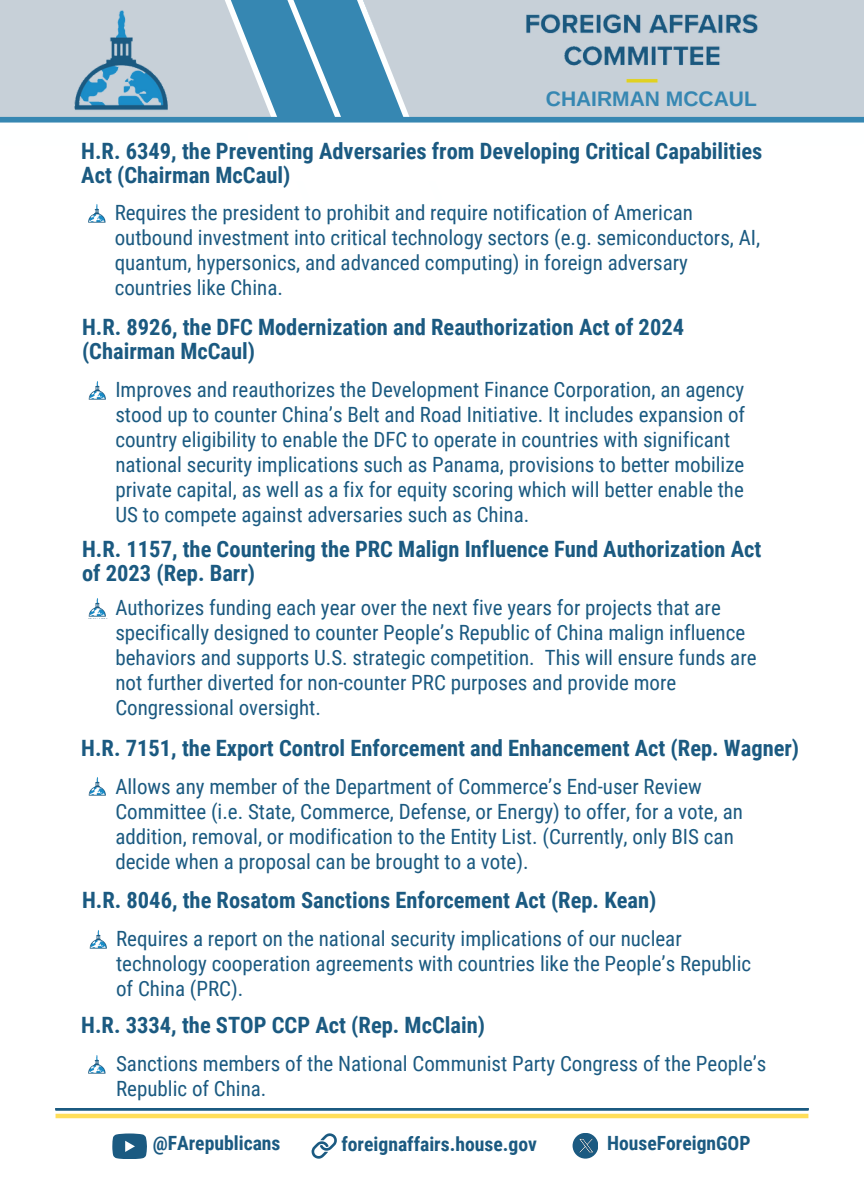
<style>
.page{position:relative;width:864px;height:1188px;background:#fff}
.page>*{position:absolute;margin:0;border:0;box-sizing:border-box;transform-origin:0 0}
.t1{font:700 22.5px/24px "Roboto Condensed";color:#1b5a81}
.t2{font:21px/25px "Roboto Condensed";color:#1b5a81}
.t3{font:700 21px "Arimo";color:#3687b2}
.t4{font:700 19.65px "Roboto Condensed";color:#1b5a81}
</style>
<div class="page">
<div style="left:357px;top:0;width:507px;height:129px;background:#c7d0d8"></div>
<img style="left:526px;top:14px;width:232px;height:69px">
<img style="left:0;top:0;width:199px;height:117px">
<svg style="left:199px;top:0;width:249px;height:117px"></svg>
<div style="left:5px;top:118px;width:851px;height:27px;background:#feffff"></div>
<div style="left:0;top:117px;width:864px;height:6px;background:#3687b2"></div>
<hr style="left:56px;top:1108px;width:752px;height:2px;background:#1b5a81">
<hr style="left:56px;top:1114px;width:752px;height:4px;background:#ffde59">
<svg style="left:112px;top:1133px;width:35px;height:26px"></svg>
<img style="left:573px;top:1133px;width:25px;height:26px">
<svg style="left:311px;top:1133px;width:26px;height:26px"></svg>
<img style="left:88px;top:204px;width:18px;height:19px">
<img style="left:88px;top:381px;width:18px;height:19px">
<img style="left:88px;top:777px;width:18px;height:19px">
<img style="left:89px;top:930px;width:18px;height:19px">
<img style="left:88px;top:598px;width:18px;height:19px">
<img style="left:88px;top:1055px;width:18px;height:19px">
<h2 class="t3" style="left:546px;top:87px;width:213px">CHAIRMAN MCCAUL</h2>
<p class="t1" style="left:81px;top:139px;width:683px">H.R. 6349, the Preventing Adversaries from Developing Critical Capabilities<br>Act (Chairman McCaul)</p>
<p class="t2" style="left:115px;top:201px;width:647px">Requires the president to prohibit and require notification of American outbound investment into critical technology sectors (e.g. semiconductors, AI, quantum, hypersonics, and advanced computing) in foreign adversary countries like China.</p>
<p class="t1" style="left:82px;top:316px;width:604px">H.R. 8926, the DFC Modernization and Reauthorization Act of 2024 (Chairman McCaul)</p>
<p class="t2" style="left:115px;top:377px;width:631px">Improves and reauthorizes the Development Finance Corporation, an agency stood up to counter China’s Belt and Road Initiative. It includes expansion of country eligibility to enable the DFC to operate in countries with significant national security implications such as Panama, provisions to better mobilize private capital, as well as a fix for equity scoring which will better enable the US to compete against adversaries such as China.</p>
<p class="t1" style="left:82px;top:538px;width:681px">H.R. 1157, the Countering the PRC Malign Influence Fund Authorization Act of 2023 (Rep. Barr)</p>
<p class="t2" style="left:115px;top:595px;width:643px">Authorizes funding each year over the next five years for projects that are specifically designed to counter People’s Republic of China malign influence behaviors and supports U.S. strategic competition. This will ensure funds are not further diverted for non-counter PRC purposes and provide more Congressional oversight.</p>
<p class="t1" style="left:81px;top:736px;width:719px">H.R. 7151, the Export Control Enforcement and Enhancement Act (Rep. Wagner)</p>
<p class="t2" style="left:115px;top:774px;width:629px">Allows any member of the Department of Commerce’s End-user Review Committee (i.e. State, Commerce, Defense, or Energy) to offer, for a vote, an addition, removal, or modification to the Entity List. (Currently, only BIS can decide when a proposal can be brought to a vote).</p>
<p class="t1" style="left:82px;top:889px;width:576px">H.R. 8046, the Rosatom Sanctions Enforcement Act (Rep. Kean)</p>
<p class="t2" style="left:116px;top:927px;width:637px">Requires a report on the national security implications of our nuclear technology cooperation agreements with countries like the People’s Republic of China (PRC).</p>
<p class="t1" style="left:81px;top:1014px;width:405px">H.R. 3334, the STOP CCP Act (Rep. McClain)</p>
<h1 class="t2" style="left:116px;top:1052px;width:652px">Sanctions members of the National Communist Party Congress of the People’s<br>Republic of China.</h1>
<p class="t4" style="left:153px;top:1132px;width:129px">@FArepublicans</p>
<h1 class="t4" style="left:341px;top:1133px;width:197px">foreignaffairs.house.gov</h1>
<p class="t4" style="left:607px;top:1132px;width:145px">HouseForeignGOP</p>
</div>
